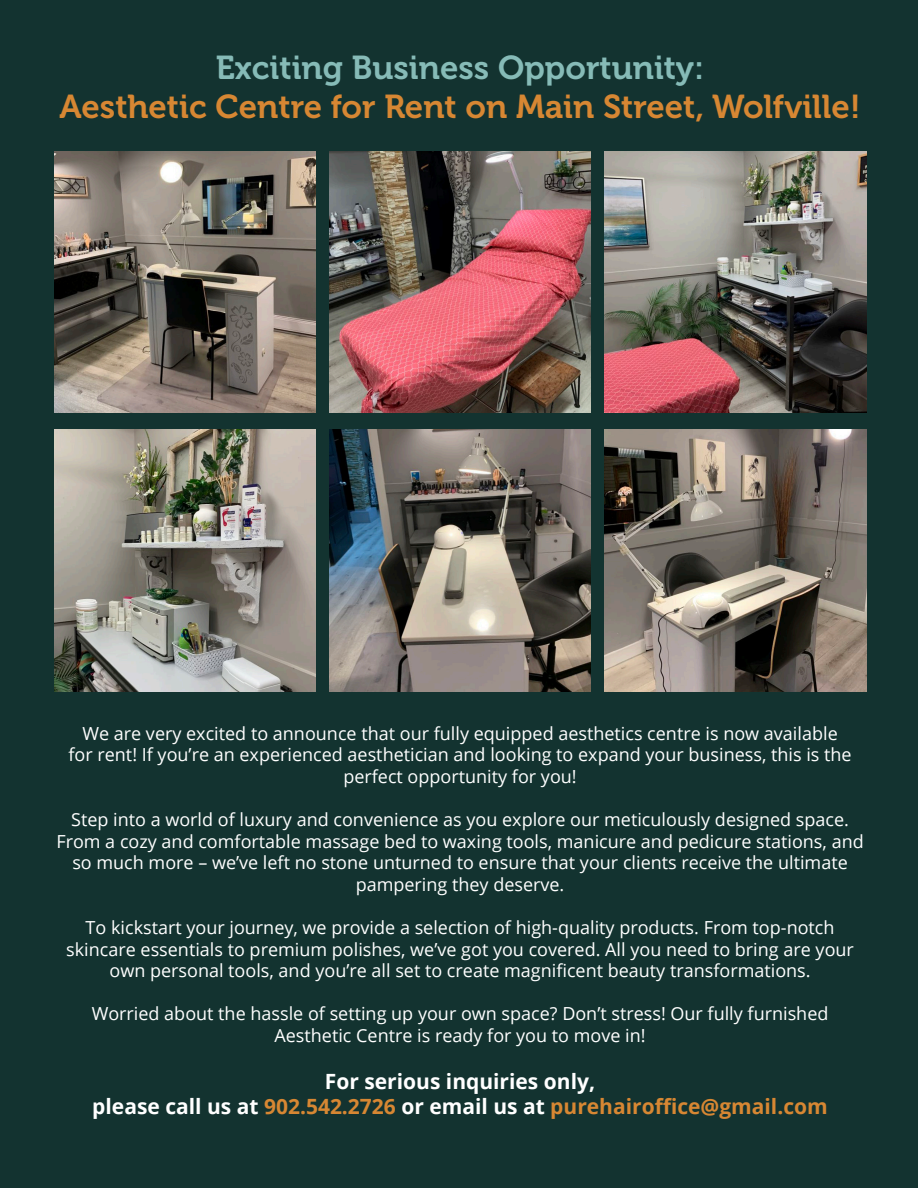
<style>
.page{position:relative;width:918px;height:1188px;background:#133330}
.page>*{position:absolute;margin:0;border:0;box-sizing:border-box;transform-origin:0 0}
.t1{font:33px/39.6px "Museo 700";color:#d78733;text-align:center}
.t2{font:700 21px/25.2px "Open Sans";color:#fff;text-align:center}
.t3{font:18px/21.6px "Open Sans";color:#fff;text-align:center}
.s1{color:#86bbb7}
.s2{color:#d78733}
</style>
<div class="page">
<img style="left:54px;top:151px;width:261px;height:262px">
<img style="left:330px;top:151px;width:261px;height:262px">
<img style="left:605px;top:151px;width:261px;height:262px">
<img style="left:54px;top:430px;width:261px;height:261px">
<img style="left:330px;top:430px;width:261px;height:261px">
<img style="left:605px;top:430px;width:261px;height:261px">
<p class="t1" style="left:59px;top:48px;width:803px"><span class="s1">Exciting Business Opportunity:<br></span>Aesthetic Centre for Rent on Main Street, Wolfville!</p>
<p class="t3" style="left:68px;top:722px;width:785px">We are very excited to announce that our fully equipped aesthetics centre is now available for rent! If you’re an experienced aesthetician and looking to expand your business, this is the perfect opportunity for you!</p>
<p class="t3" style="left:56px;top:808px;width:809px">Step into a world of luxury and convenience as you explore our meticulously designed space.<br>From a cozy and comfortable massage bed to waxing tools, manicure and pedicure stations, and so much more – we’ve left no stone unturned to ensure that your clients receive the ultimate pampering they deserve.</p>
<p class="t3" style="left:66px;top:916px;width:789px">To kickstart your journey, we provide a selection of high-quality products. From top-notch skincare essentials to premium polishes, we’ve got you covered. All you need to bring are your own personal tools, and you’re all set to create magnificent beauty transformations.</p>
<p class="t3" style="left:92px;top:1003px;width:738px">Worried about the hassle of setting up your own space? Don’t stress! Our fully furnished<br>Aesthetic Centre is ready for you to move in!</p>
<p class="t2" style="left:92px;top:1068px;width:737px">For serious inquiries only,<br>please call us at <span class="s2">902.542.2726</span> or email us at <span class="s2">purehairoffice@gmail.com</span></p>
</div>
